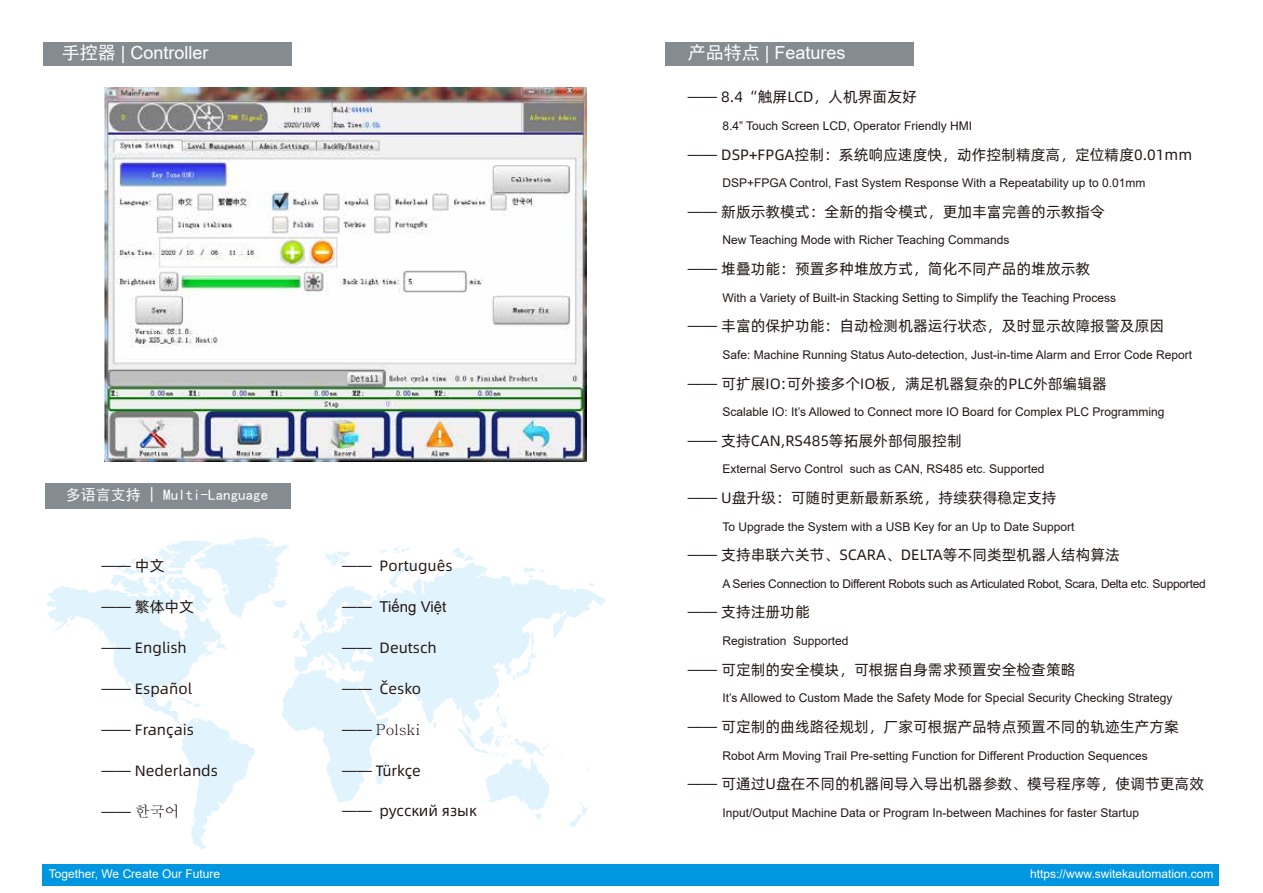
<style>
.page{position:relative;width:1263px;height:893px;background:#fff}
.page>*{position:absolute;margin:0;border:0;box-sizing:border-box;transform-origin:0 0}
.t1{font:18px "Arial";color:#fff}
.t2{font:15px "Alibaba Pu Hui Ti R";color:#221815}
.t3{font:15px "Sim Hei";color:#fff}
.t4{font:500 15px "Adobe Myungjo Std";color:#221815}
.t5{font:15px "Arial";color:#221815}
.t6{font:12px "Arial";color:#221815}
.t7{font:12px "Arial";letter-spacing:-.02em;color:#221815}
.t8{font:12px "Arial";color:#fff}
.s1{font-family:"Sim Hei"}
.s2{font-family:"Alibaba Pu Hui Ti R"}
.s3{font-family:"Alibaba Pu Hui Ti R";font-weight:400}
</style>
<div class="page">
<div style="left:43px;top:42px;width:249px;height:24px;background:#858c91"></div>
<div style="left:666px;top:42px;width:248px;height:24px;background:#858c91"></div>
<svg style="left:570px;top:803px;width:18px;height:24px"></svg>
<svg style="left:523px;top:803px;width:22px;height:17px"></svg>
<svg style="left:282px;top:565px;width:324px;height:238px"></svg>
<svg style="left:589px;top:583px;width:5px;height:3px"></svg>
<svg style="left:450px;top:548px;width:27px;height:17px"></svg>
<svg style="left:378px;top:546px;width:32px;height:7px"></svg>
<svg style="left:324px;top:551px;width:27px;height:16px"></svg>
<svg style="left:46px;top:586px;width:208px;height:263px"></svg>
<svg style="left:176px;top:691px;width:30px;height:16px"></svg>
<svg style="left:321px;top:658px;width:11px;height:13px"></svg>
<svg style="left:324px;top:627px;width:4px;height:4px"></svg>
<svg style="left:337px;top:620px;width:7px;height:5px"></svg>
<svg style="left:383px;top:564px;width:37px;height:29px"></svg>
<svg style="left:521px;top:567px;width:24px;height:11px"></svg>
<svg style="left:94px;top:538px;width:217px;height:114px"></svg>
<div style="left:45px;top:483px;width:246px;height:25px;background:#858c91"></div>
<div style="left:42px;top:864px;width:1177px;height:22px;background:#0097e0"></div>
<img style="left:105px;top:88px;width:481px;height:373px">
<h1 class="t1" style="left:62px;top:41px;width:148px"><span class="s1">手控器</span> | Controller</h1>
<h1 class="t1" style="left:688px;top:41px;width:159px"><span class="s1">产品特点</span> | Features</h1>
<p class="t2" style="left:688px;top:86px;width:230px">—— 8.4“触屏LCD，人机界面友好</p>
<p class="t6" style="left:722px;top:117px;width:251px">8.4” Touch Screen LCD, Operator Friendly HMI</p>
<p class="t2" style="left:688px;top:143px;width:506px">—— DSP+FPGA控制：系统响应速度快，动作控制精度高，定位精度0.01mm</p>
<p class="t6" style="left:722px;top:175px;width:425px">DSP+FPGA Control, Fast System Response With a Repeatability up to 0.01mm</p>
<p class="t2" style="left:688px;top:200px;width:419px">—— 新版示教模式：全新的指令模式，更加丰富完善的示教指令</p>
<p class="t6" style="left:722px;top:232px;width:289px">New Teaching Mode with Richer Teaching Commands</p>
<p class="t2" style="left:688px;top:257px;width:404px">—— 堆叠功能：预置多种堆放方式，简化不同产品的堆放示教</p>
<p class="t6" style="left:722px;top:289px;width:395px">With a Variety of Built-in Stacking Setting to Simplify the Teaching Process</p>
<p class="t2" style="left:688px;top:315px;width:478px">—— 丰富的保护功能：自动检测机器运行状态，及时显示故障报警及原因</p>
<p class="t6" style="left:722px;top:346px;width:471px">Safe: Machine Running Status Auto-detection, Just-in-time Alarm and Error Code Report</p>
<p class="t2" style="left:688px;top:372px;width:420px">—— 可扩展IO:可外接多个IO板，满足机器复杂的PLC外部编辑器</p>
<p class="t6" style="left:722px;top:404px;width:443px">Scalable IO: It’s Allowed to Connect more IO Board for Complex PLC Programming</p>
<p class="t2" style="left:688px;top:429px;width:275px">—— 支持CAN,RS485等拓展外部伺服控制</p>
<p class="t3" style="left:66px;top:487px;width:204px">多语言支持 | Multi-Language</p>
<p class="t2" style="left:102px;top:555px;width:64px">—— 中文</p>
<p class="t2" style="left:102px;top:595px;width:94px">—— 繁体中文</p>
<p class="t2" style="left:342px;top:555px;width:112px">—— Português</p>
<p class="t5" style="left:342px;top:596px;width:105px"><span class="s2">——</span> Tiếng Việt</p>
<p class="t2" style="left:342px;top:636px;width:96px">—— Deutsch</p>
<p class="t2" style="left:342px;top:678px;width:80px">—— Česko</p>
<p class="t2" style="left:102px;top:636px;width:87px">—— English</p>
<p class="t2" style="left:102px;top:677px;width:92px">—— Español</p>
<p class="t2" style="left:102px;top:718px;width:94px">—— Français</p>
<p class="t2" style="left:102px;top:759px;width:118px">—— Nederlands</p>
<p class="t2" style="left:342px;top:759px;width:80px">—— Türkçe</p>
<p class="t2" style="left:342px;top:800px;width:136px">—— русский язык</p>
<p class="t4" style="left:342px;top:722px;width:79px"><span class="s3">——</span> Polski</p>
<p class="t4" style="left:102px;top:803px;width:80px"><span class="s3">——</span> 한국어</p>
<p class="t6" style="left:722px;top:461px;width:324px">External Servo Control such as CAN, RS485 etc. Supported</p>
<p class="t2" style="left:688px;top:486px;width:370px">—— U盘升级：可随时更新最新系统，持续获得稳定支持</p>
<p class="t6" style="left:722px;top:518px;width:354px">To Upgrade the System with a USB Key for an Up to Date Support</p>
<p class="t2" style="left:688px;top:544px;width:434px">—— 支持串联六关节、SCARA、DELTA等不同类型机器人结构算法</p>
<p class="t7" style="left:722px;top:575px;width:485px">A Series Connection to Different Robots such as Articulated Robot, Scara, Delta etc. Supported</p>
<p class="t2" style="left:688px;top:601px;width:123px">—— 支持注册功能</p>
<p class="t6" style="left:722px;top:633px;width:128px">Registration Supported</p>
<p class="t2" style="left:688px;top:658px;width:389px">—— 可定制的安全模块，可根据自身需求预置安全检查策略</p>
<p class="t6" style="left:722px;top:690px;width:451px">It’s Allowed to Custom Made the Safety Mode for Special Security Checking Strategy</p>
<p class="t2" style="left:688px;top:715px;width:492px">—— 可定制的曲线路径规划，厂家可根据产品特点预置不同的轨迹生产方案</p>
<p class="t6" style="left:722px;top:747px;width:427px">Robot Arm Moving Trail Pre-setting Function for Different Production Sequences</p>
<p class="t2" style="left:688px;top:773px;width:518px">—— 可通过U盘在不同的机器间导入导出机器参数、模号程序等，使调节更高效</p>
<p class="t6" style="left:722px;top:804px;width:418px">Input/Output Machine Data or Program In-between Machines for faster Startup</p>
<p class="t8" style="left:49px;top:866px;width:173px">Together, We Create Our Future</p>
<p class="t8" style="left:1030px;top:866px;width:185px">https://www.switekautomation.com</p>
</div>
